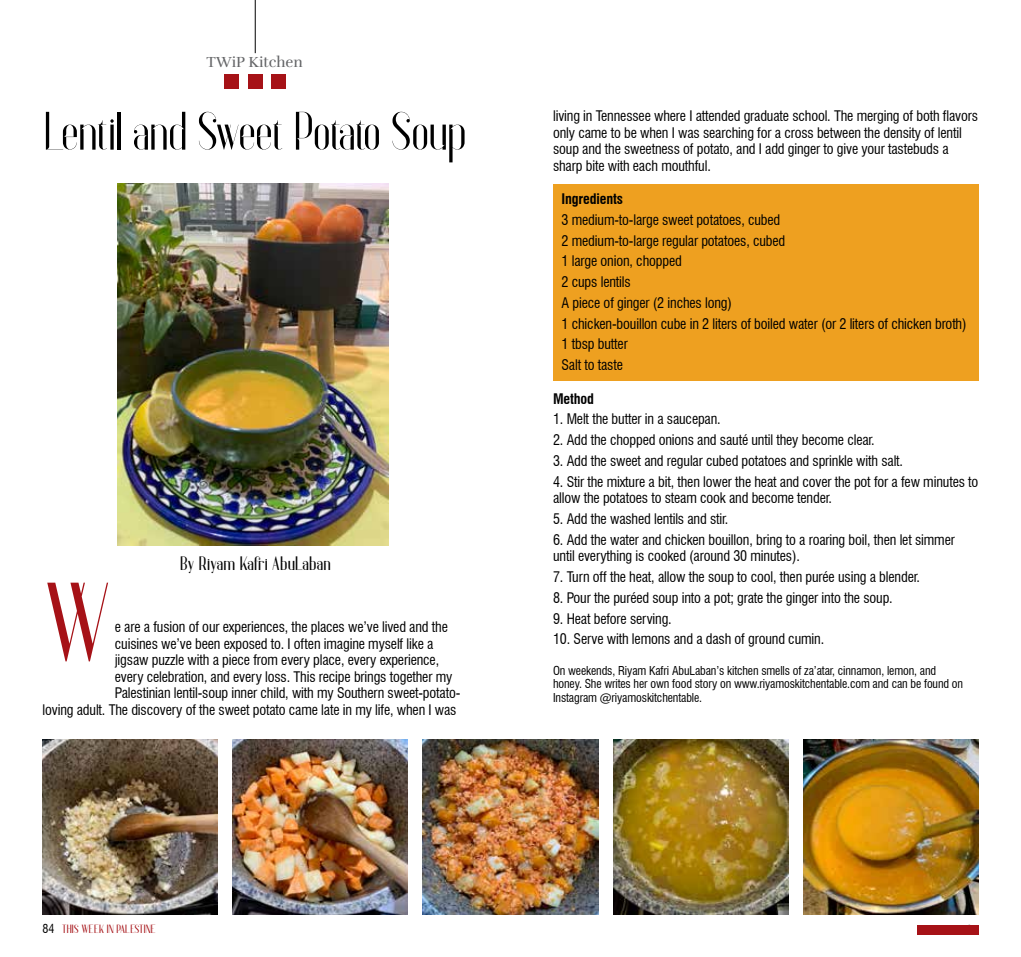
<style>
.page{position:relative;width:1021px;height:957px;background:#fff}
.page>*{position:absolute;margin:0;border:0;box-sizing:border-box;transform-origin:0 0}
.t1{font:112.5px "Anteric";color:#a61217}
.t2{font:300 54px "Anteric";letter-spacing:-.02em;color:#000}
.t3{font:700 19.5px "Anteric";color:#000}
.t4{font:15px "Rufina";color:#636466}
.t5{font:condensed 14.25px/20.7px "Swiss 721 BT";letter-spacing:-.01em;color:#000}
.t6{font:700 condensed 14.25px "Swiss 721 BT";letter-spacing:-.01em;color:#000}
.t7{font:condensed 12px/13.5px "Swiss 721 BT";letter-spacing:-.01em;color:#000}
.t8{font:700 12px "Anteric";color:#a61217}
.s1{font-family:"Swiss 721 BT";font-weight:400;font-stretch:condensed;color:#000}
</style>
<div class="page">
<div style="left:553px;top:184px;width:425px;height:197px;background:#eea020"></div>
<div style="left:248px;top:74px;width:15px;height:15px;background:#a61217"></div>
<div style="left:224px;top:74px;width:15px;height:15px;background:#a61217"></div>
<div style="left:271px;top:74px;width:15px;height:15px;background:#a61217"></div>
<hr style="left:255px;top:0;width:1px;height:53px;background:#000">
<img style="left:117px;top:184px;width:271px;height:361px">
<div style="left:916px;top:925px;width:62px;height:9px;background:#a61217"></div>
<img style="left:43px;top:739px;width:175px;height:175px">
<img style="left:233px;top:739px;width:175px;height:175px">
<img style="left:423px;top:739px;width:175px;height:175px">
<img style="left:613px;top:739px;width:175px;height:175px">
<img style="left:803px;top:739px;width:175px;height:175px">
<p class="t4" style="left:207px;top:53px;width:98px">TWiP Kitchen</p>
<h2 class="t2" style="left:44px;top:106px;width:424px">Lentil and Sweet Potato Soup</h2>
<p class="t5" style="left:553px;top:108px;width:426px;line-height:16.5px">living in Tennessee where I attended graduate school. The merging of both flavors only came to be when I was searching for a cross between the density of lentil soup and the sweetness of potato, and I add ginger to give your tastebuds a sharp bite with each mouthful.</p>
<p class="t6" style="left:561px;top:190px;width:63px">Ingredients</p>
<p class="t5" style="left:561px;top:209px;width:406px">3 medium-to-large sweet potatoes, cubed<br>2 medium-to-large regular potatoes, cubed<br>1 large onion, chopped<br>2 cups lentils<br>A piece of ginger (2 inches long)<br>1 chicken-bouillon cube in 2 liters of boiled water (or 2 liters of chicken broth)<br>1 tbsp butter<br>Salt to taste</p>
<p class="t6" style="left:553px;top:390px;width:42px">Method</p>
<p class="t5" style="left:553px;top:409px;width:169px">1. Melt the butter in a saucepan.</p>
<p class="t5" style="left:553px;top:430px;width:323px">2. Add the chopped onions and sauté until they become clear.</p>
<p class="t5" style="left:553px;top:450px;width:351px">3. Add the sweet and regular cubed potatoes and sprinkle with salt.</p>
<p class="t5" style="left:553px;top:473px;width:427px;line-height:16.5px">4. Stir the mixture a bit, then lower the heat and cover the pot for a few minutes to allow the potatoes to steam cook and become tender.</p>
<p class="t5" style="left:553px;top:508px;width:177px">5. Add the washed lentils and stir.</p>
<p class="t5" style="left:553px;top:531px;width:403px;line-height:16.5px">6. Add the water and chicken bouillon, bring to a roaring boil, then let simmer until everything is cooked (around 30 minutes).</p>
<p class="t5" style="left:553px;top:566px;width:368px">7. Turn off the heat, allow the soup to cool, then purée using a blender.</p>
<p class="t5" style="left:553px;top:587px;width:341px">8. Pour the puréed soup into a pot; grate the ginger into the soup.</p>
<p class="t5" style="left:553px;top:608px;width:120px">9. Heat before serving.</p>
<p class="t5" style="left:553px;top:629px;width:273px">10. Serve with lemons and a dash of ground cumin.</p>
<p class="t7" style="left:553px;top:664px;width:411px">On weekends, Riyam Kafri AbuLaban’s kitchen smells of za’atar, cinnamon, lemon, and honey. She writes her own food story on www.riyamoskitchentable.com and can be found on<br>Instagram @riyamoskitchentable.</p>
<h3 class="t3" style="left:180px;top:554px;width:153px">By Riyam Kafri AbuLaban</h3>
<h1 class="t1" style="left:43px;top:582px;width:72px">W</h1>
<p class="t5" style="left:115px;top:617px;width:334px">e are a fusion of our experiences, the places we’ve lived and the</p>
<p class="t5" style="left:115px;top:633px;width:320px">cuisines we’ve been exposed to. I often imagine myself like a</p>
<p class="t5" style="left:115px;top:650px;width:326px">jigsaw puzzle with a piece from every place, every experience,</p>
<p class="t5" style="left:115px;top:666px;width:339px">every celebration, and every loss. This recipe brings together my</p>
<p class="t5" style="left:115px;top:683px;width:347px">Palestinian lentil-soup inner child, with my Southern sweet-potato-</p>
<p class="t5" style="left:43px;top:699px;width:415px">loving adult. The discovery of the sweet potato came late in my life, when I was</p>
<p class="t8" style="left:43px;top:922px;width:115px"><span class="s1">84</span> THIS WEEK IN PALESTINE</p>
</div>
